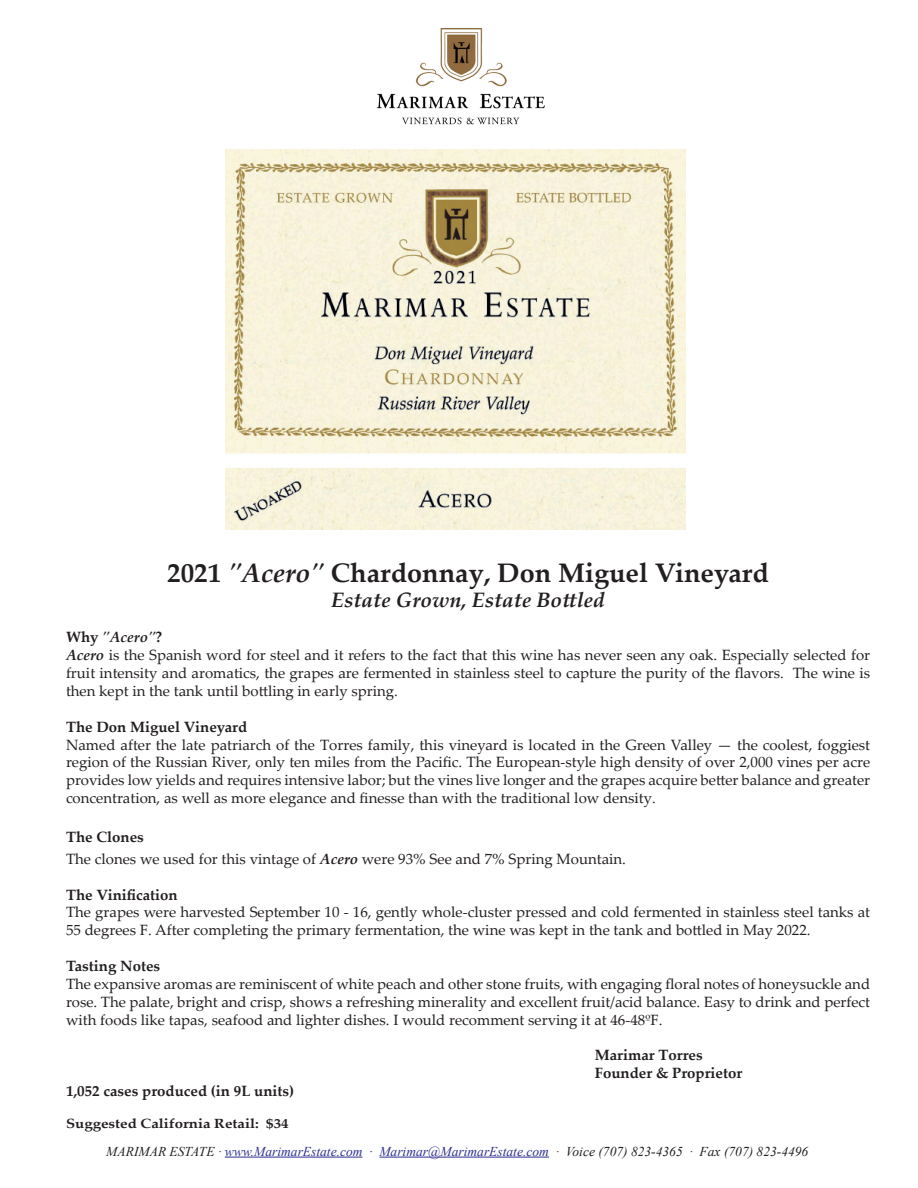
<style>
.page{position:relative;width:918px;height:1188px;background:#fff}
.page>*{position:absolute;margin:0;border:0;box-sizing:border-box;transform-origin:0 0}
.t1{font:700 26.85px "Palatino Linotype";color:#231f20}
.t2{font:italic 700 20.85px "Palatino Linotype";color:#231f20}
.t3{font:14.85px/17.9px "Palatino Linotype";color:#231f20;text-align:justify}
.t4{font:700 14.85px "Palatino Linotype";color:#231f20}
.t5{font:italic 700 14.85px "Palatino Linotype";color:#231f20}
.t6{font:italic 13.5px "Times New Roman";color:#231f20}
.t7{font:700 13.35px "Palatino Linotype";color:#231f20;scale:1.13 1}
.s1{font-style:italic}
.s2{font-style:normal}
.s3{font-weight:700;font-style:italic}
.s4{color:#2e3092}
</style>
<div class="page">
<hr style="left:225px;top:1157px;width:138px;height:1px;background:#2e3092">
<hr style="left:379px;top:1157px;width:170px;height:1px;background:#2e3092">
<img style="left:376px;top:28px;width:169px;height:97px">
<img style="left:226px;top:150px;width:459px;height:379px">
<p class="t1" style="left:167px;top:554px;width:603px">2021 <span class="s1">"Acero"</span> Chardonnay, Don Miguel Vineyard</p>
<p class="t2" style="left:331px;top:585px;width:275px">Estate Grown, Estate Bottled</p>
<p class="t5" style="left:66px;top:627px;width:98px"><span class="s2">Why</span> "Acero"<span class="s2">?</span></p>
<p class="t3" style="left:66px;top:646px;width:806px"><span class="s3">Acero</span> is the Spanish word for steel and it refers to the fact that this wine has never seen any oak. Especially selected for fruit intensity and aromatics, the grapes are fermented in stainless steel to capture the purity of the flavors. The wine is then kept in the tank until bottling in early spring.</p>
<p class="t4" style="left:66px;top:716px;width:183px">The Don Miguel Vineyard</p>
<p class="t3" style="left:66px;top:735px;width:806px">Named after the late patriarch of the Torres family, this vineyard is located in the Green Valley — the coolest, foggiest region of the Russian River, only ten miles from the Pacific. The European-style high density of over 2,000 vines per acre provides low yields and requires intensive labor; but the vines live longer and the grapes acquire better balance and greater concentration, as well as more elegance and finesse than with the traditional low density.</p>
<p class="t4" style="left:66px;top:827px;width:79px">The Clones</p>
<p class="t3" style="left:66px;top:849px;width:562px">The clones we used for this vintage of <span class="s3">Acero</span> were 93% See and 7% Spring Mountain.</p>
<p class="t4" style="left:66px;top:884px;width:113px">The Vinification</p>
<p class="t3" style="left:66px;top:903px;width:806px">The grapes were harvested September 10 - 16, gently whole-cluster pressed and cold fermented in stainless steel tanks at<br>55 degrees F. After completing the primary fermentation, the wine was kept in the tank and bottled in May 2022.</p>
<p class="t4" style="left:66px;top:955px;width:96px">Tasting Notes</p>
<p class="t3" style="left:66px;top:974px;width:806px">The expansive aromas are reminiscent of white peach and other stone fruits, with engaging floral notes of honeysuckle and rose. The palate, bright and crisp, shows a refreshing minerality and excellent fruit/acid balance. Easy to drink and perfect with foods like tapas, seafood and lighter dishes. I would recomment serving it at 46-48ºF.</p>
<p class="t4" style="left:595px;top:1045px;width:109px">Marimar Torres</p>
<p class="t4" style="left:595px;top:1063px;width:149px">Founder &amp; Proprietor</p>
<p class="t4" style="left:66px;top:1080px;width:230px">1,052 cases produced (in 9L units)</p>
<p class="t7" style="left:66px;top:1114px;width:199px">Suggested California Retail: $34</p>
<p class="t6" style="left:106px;top:1142px;width:704px">MARIMAR ESTATE · <span class="s4">www.MarimarEstate.com</span> · <span class="s4">Marimar@MarimarEstate.com</span> · Voice (707) 823-4365 · Fax (707) 823-4496</p>
</div>
